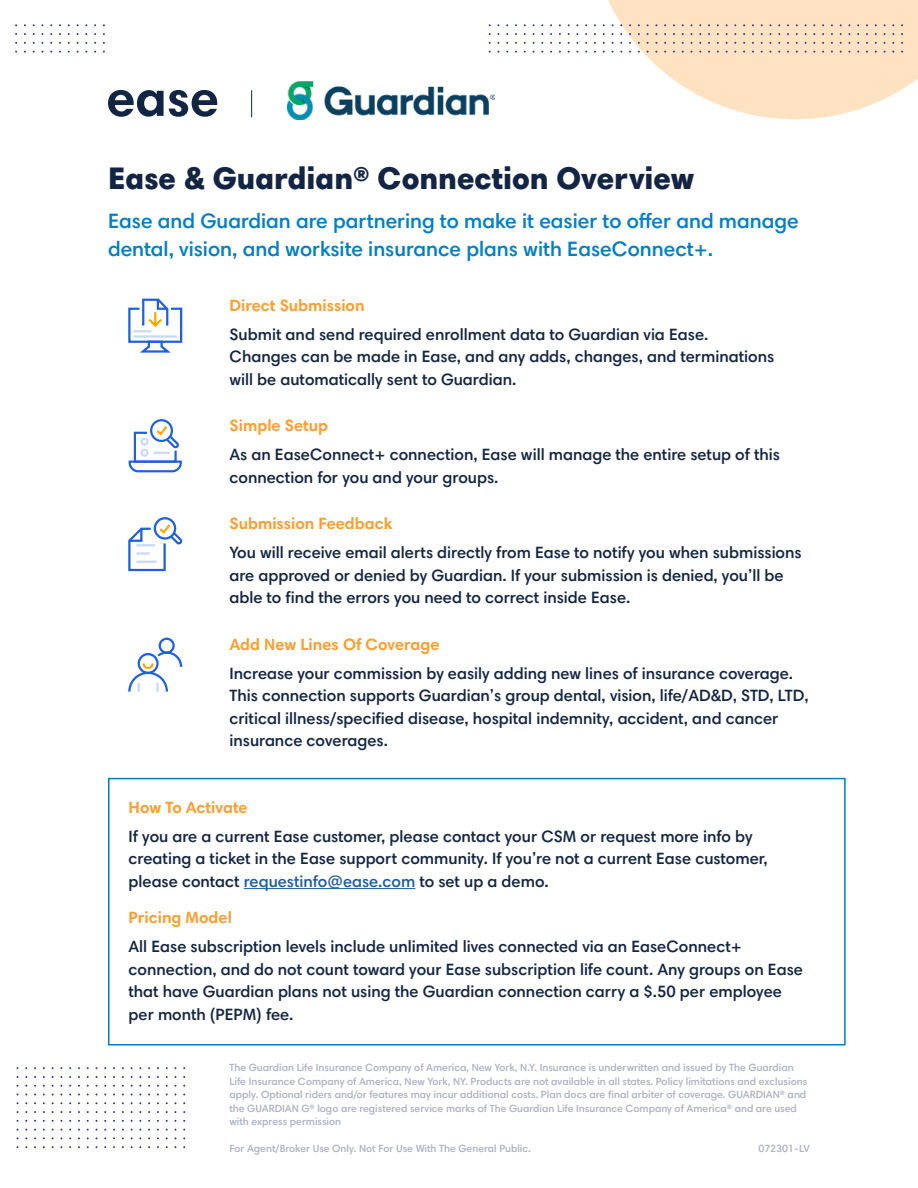
<style>
.page{position:relative;width:918px;height:1188px;background:#fff}
.page>*{position:absolute;margin:0;border:0;box-sizing:border-box;transform-origin:0 0}
.t1{font:900 31.5px "Harmonia Sans Std";color:#132542}
.t2{font:600 21px/27px "Harmonia Sans Std";color:#007ec5}
.t3{font:600 16.5px/22.5px "Harmonia Sans Std";color:#132542}
.t4{font:700 16.5px "Harmonia Sans Std";color:#f9a036}
.t5{font:600 10.5px/13.5px "Harmonia Sans Std";color:#adb2c1}
.s1{color:#215e9e}
</style>
<div class="page">
<div style="left:108px;top:778px;width:738px;height:268px;border:2px solid #007ec5"></div>
<svg style="left:108px;top:90px;width:56px;height:27px"></svg>
<svg style="left:169px;top:90px;width:48px;height:27px"></svg>
<svg style="left:585px;top:0;width:333px;height:119px"></svg>
<svg style="left:128px;top:299px;width:54px;height:54px"></svg>
<hr style="left:134px;top:335px;width:43px;height:3px;background:#c9d9f7">
<div style="left:159px;top:638px;width:16px;height:16px;border:2px solid #1f61dc;border-radius:50%"></div>
<svg style="left:128px;top:651px;width:54px;height:41px"></svg>
<div style="left:150px;top:419px;width:23px;height:23px;border:2px solid #1f61dc;border-radius:50%"></div>
<svg style="left:129px;top:424px;width:53px;height:48px"></svg>
<div style="left:154px;top:517px;width:22px;height:23px;border:2px solid #1f61dc;border-radius:50%"></div>
<svg style="left:128px;top:522px;width:54px;height:49px"></svg>
<hr style="left:244px;top:888px;width:171px;height:1px;background:#215e9e">
<svg style="left:251px;top:90px;width:1px;height:27px"></svg>
<img style="left:287px;top:81px;width:208px;height:39px">
<h1 class="t1" style="left:108px;top:159px;width:588px">Ease &amp; Guardian® Connection Overview</h1>
<p class="t2" style="left:108px;top:208px;width:692px">Ease and Guardian are partnering to make it easier to offer and manage dental, vision, and worksite insurance plans with EaseConnect+.</p>
<p class="t4" style="left:230px;top:295px;width:137px">Direct Submission</p>
<p class="t3" style="left:230px;top:323px;width:546px">Submit and send required enrollment data to Guardian via Ease.<br>Changes can be made in Ease, and any adds, changes, and terminations will be automatically sent to Guardian.</p>
<p class="t4" style="left:230px;top:415px;width:100px">Simple Setup</p>
<p class="t3" style="left:230px;top:443px;width:552px">As an EaseConnect+ connection, Ease will manage the entire setup of this connection for you and your groups.</p>
<p class="t4" style="left:230px;top:513px;width:165px">Submission Feedback</p>
<p class="t3" style="left:230px;top:541px;width:574px">You will receive email alerts directly from Ease to notify you when submissions are approved or denied by Guardian. If your submission is denied, you’ll be able to find the errors you need to correct inside Ease.</p>
<p class="t4" style="left:230px;top:634px;width:212px">Add New Lines Of Coverage</p>
<p class="t3" style="left:230px;top:662px;width:581px">Increase your commission by easily adding new lines of insurance coverage.<br>This connection supports Guardian’s group dental, vision, life/AD&amp;D, STD, LTD, critical illness/specified disease, hospital indemnity, accident, and cancer insurance coverages.</p>
<p class="t4" style="left:129px;top:797px;width:121px">How To Activate</p>
<p class="t3" style="left:129px;top:825px;width:641px">If you are a current Ease customer, please contact your CSM or request more info by creating a ticket in the Ease support community. If you’re not a current Ease customer, please contact <span class="s1">requestinfo@ease.com</span> to set up a demo.</p>
<p class="t4" style="left:129px;top:907px;width:105px">Pricing Model</p>
<p class="t3" style="left:129px;top:935px;width:676px">All Ease subscription levels include unlimited lives connected via an EaseConnect+ connection, and do not count toward your Ease subscription life count. Any groups on Ease that have Guardian plans not using the Guardian connection carry a $.50 per employee per month (PEPM) fee.</p>
<p class="t5" style="left:230px;top:1061px;width:579px">The Guardian Life Insurance Company of America, New York, N.Y. Insurance is underwritten and issued by The Guardian Life Insurance Company of America, New York, NY. Products are not available in all states. Policy limitations and exclusions apply. Optional riders and/or features may incur additional costs. Plan docs are final arbiter of coverage. GUARDIAN® and the GUARDIAN G® logo are registered service marks of The Guardian Life Insurance Company of America® and are used with express permission</p>
<p class="t5" style="left:230px;top:1142px;width:303px">For Agent/Broker Use Only. Not For Use With The General Public.</p>
<p class="t5" style="left:758px;top:1142px;width:53px">072301-LV</p>
</div>
